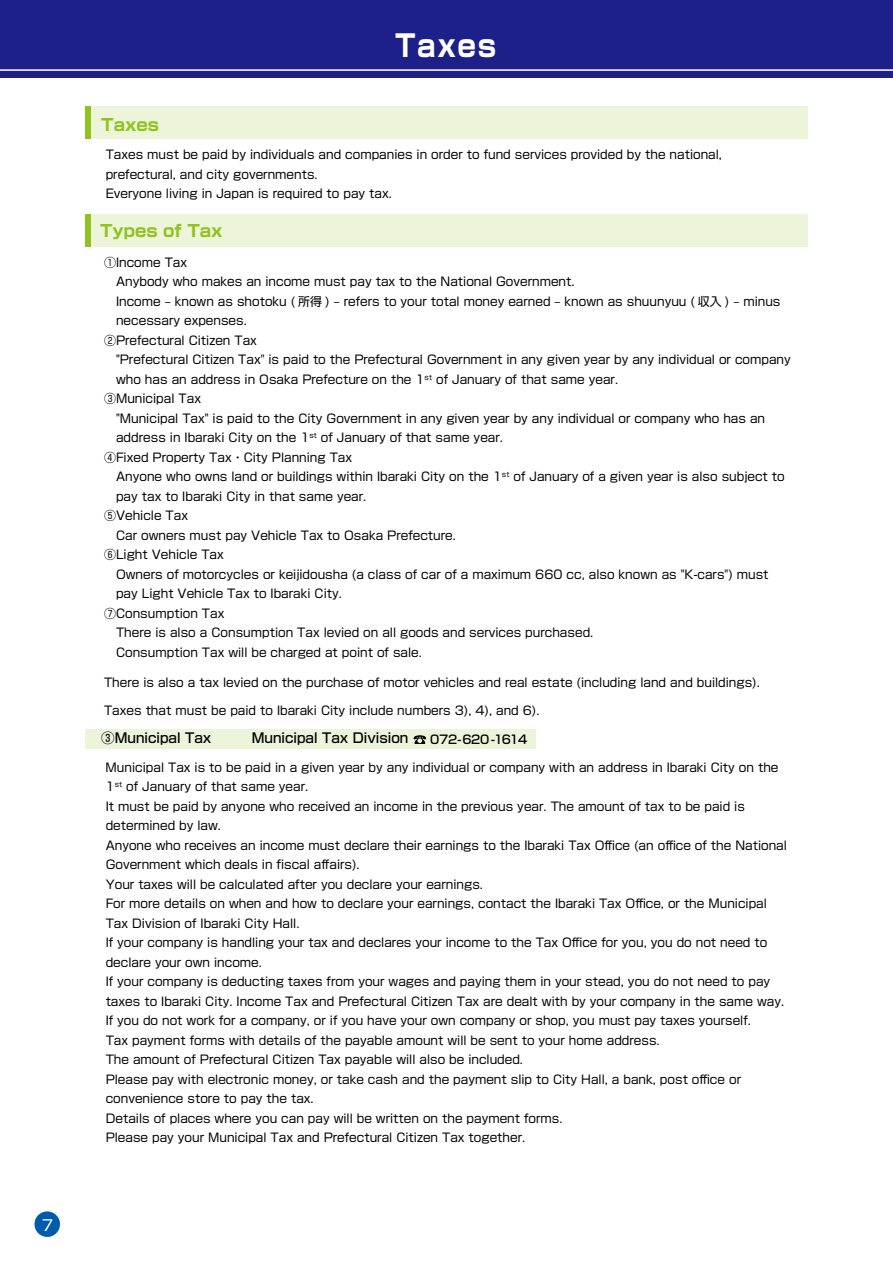
<style>
.page{position:relative;width:893px;height:1263px;background:#fff}
.page>*{position:absolute;margin:0;border:0;box-sizing:border-box;transform-origin:0 0}
.t1{font:700 30px "Shin Go Pro";letter-spacing:.06em;color:#fff;scale:.9 1}
.t2{font:700 16.5px "Shin Go Pro";color:#8fc31f}
.t3{font:15px "Shin Go Pro";color:#fff}
.t4{font:500 13.5px "Shin Go Pro";color:#000}
.t5{font:12px/19.5px "Shin Go Pro";color:#000}
.t6{font:500 12px "Shin Go Pro";letter-spacing:-.02em;color:#000}
</style>
<div class="page">
<div style="left:0;top:0;width:893px;height:78px;background:#1d2088"></div>
<hr style="left:0;top:69px;width:893px;height:2px;background:#fff">
<div style="left:85px;top:107px;width:723px;height:32px;background:#ecf4d9"></div>
<div style="left:85px;top:107px;width:5px;height:32px;background:#8fc31f"></div>
<div style="left:85px;top:214px;width:723px;height:32px;background:#ecf4d9"></div>
<div style="left:85px;top:729px;width:450px;height:19px;background:#ecf4d9"></div>
<div style="left:85px;top:214px;width:5px;height:32px;background:#8fc31f"></div>
<div style="left:34px;top:1211px;width:26px;height:26px;background:#005bac;border-radius:50%"></div>
<svg style="left:414px;top:735px;width:12px;height:9px"></svg>
<p class="t3" style="left:42px;top:1212px;width:13px">7</p>
<h2 class="t2" style="left:101px;top:112px;width:59px">Taxes</h2>
<h1 class="t1" style="left:395px;top:21px;width:114px">Taxes</h1>
<p class="t5" style="left:106px;top:144px;width:618px">Taxes must be paid by individuals and companies in order to fund services provided by the national, prefectural, and city governments.<br>Everyone living in Japan is required to pay tax.</p>
<h2 class="t2" style="left:100px;top:217px;width:124px">Types of Tax</h2>
<p class="t5" style="left:104px;top:251px;width:688px">①Income Tax<br>　Anybody who makes an income must pay tax to the National Government.<br>　Income ‒ known as shotoku ( 所得 ) ‒ refers to your total money earned ‒ known as shuunyuu ( 収入 ) ‒ minus　necessary expenses.<br>②Prefectural Citizen Tax<br>　"Prefectural Citizen Tax" is paid to the Prefectural Government in any given year by any individual or company　who has an address in Osaka Prefecture on the 1<sup>st</sup> of January of that same year.<br>③Municipal Tax<br>　"Municipal Tax" is paid to the City Government in any given year by any individual or company who has an 　　address in Ibaraki City on the 1<sup>st</sup> of January of that same year.<br>④Fixed Property Tax・City Planning Tax<br>　Anyone who owns land or buildings within Ibaraki City on the 1<sup>st</sup> of January of a given year is also subject to　pay tax to Ibaraki City in that same year.<br>⑤Vehicle Tax<br>　Car owners must pay Vehicle Tax to Osaka Prefecture.<br>⑥Light Vehicle Tax<br>　Owners of motorcycles or keijidousha (a class of car of a maximum 660 cc, also known as "K-cars") must 　　pay Light Vehicle Tax to Ibaraki City.<br>⑦Consumption Tax<br>　There is also a Consumption Tax levied on all goods and services purchased.<br>　Consumption Tax will be charged at point of sale.</p>
<p class="t5" style="left:104px;top:672px;width:657px">There is also a tax levied on the purchase of motor vehicles and real estate (including land and buildings).</p>
<p class="t5" style="left:104px;top:699px;width:437px">Taxes that must be paid to Ibaraki City include numbers 3), 4), and 6).</p>
<p class="t4" style="left:101px;top:727px;width:309px">③Municipal Tax　　　Municipal Tax Division</p>
<p class="t6" style="left:430px;top:729px;width:99px">072-620 -1614</p>
<p class="t5" style="left:106px;top:756px;width:683px">Municipal Tax is to be paid in a given year by any individual or company with an address in Ibaraki City on the 1<sup>st</sup> of January of that same year.<br>It must be paid by anyone who received an income in the previous year. The amount of tax to be paid is determined by law.<br>Anyone who receives an income must declare their earnings to the Ibaraki Tax Office (an office of the National Government which deals in fiscal affairs).<br>Your taxes will be calculated after you declare your earnings.<br>For more details on when and how to declare your earnings, contact the Ibaraki Tax Office, or the Municipal Tax Division of Ibaraki City Hall.<br>If your company is handling your tax and declares your income to the Tax Office for you, you do not need to declare your own income.<br>If your company is deducting taxes from your wages and paying them in your stead, you do not need to pay taxes to Ibaraki City. Income Tax and Prefectural Citizen Tax are dealt with by your company in the same way.<br>If you do not work for a company, or if you have your own company or shop, you must pay taxes yourself.<br>Tax payment forms with details of the payable amount will be sent to your home address.<br>The amount of Prefectural Citizen Tax payable will also be included.<br>Please pay with electronic money, or take cash and the payment slip to City Hall, a bank, post office or convenience store to pay the tax.<br>Details of places where you can pay will be written on the payment forms.<br>Please pay your Municipal Tax and Prefectural Citizen Tax together.</p>
</div>
